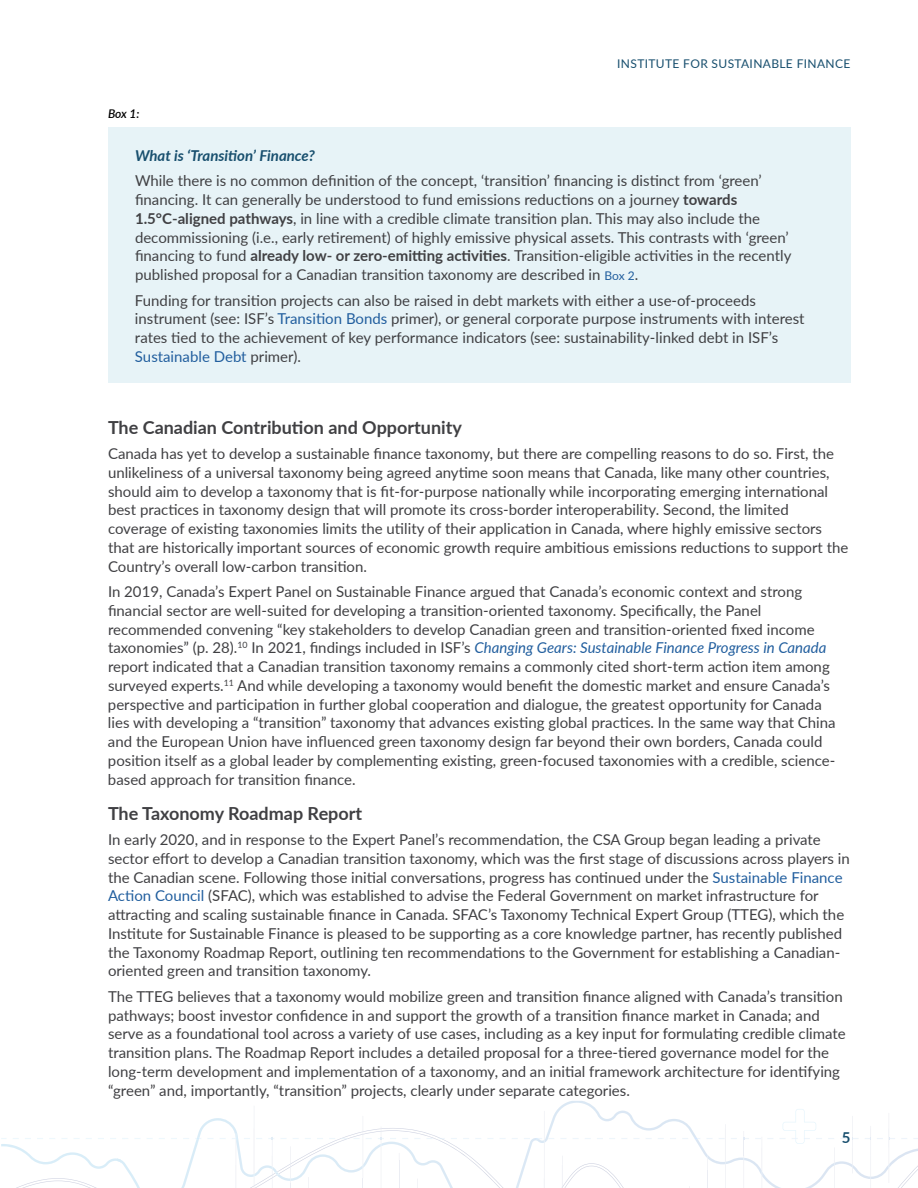
<style>
.page{position:relative;width:918px;height:1188px;background:#fff}
.page>*{position:absolute;margin:0;border:0;box-sizing:border-box;transform-origin:0 0}
.t1{font:700 18px "Lato";color:#404043}
.t2{font:15px/18.8px "Lato";color:#404043}
.t3{font:italic 700 15px "Lato";color:#184f6e}
.t4{font:700 15px "Lato";color:#184f6e}
.t5{font:12px "Lato";letter-spacing:.03em;color:#184f6e}
.t6{font:italic 600 12px "Lato";color:#000}
.s1{font-weight:700}
.s2{font-size:12px;color:#215e9e}
.s3{color:#215e9e}
.s4{font-style:italic;color:#215e9e}
</style>
<div class="page">
<svg style="left:1px;top:1101px;width:917px;height:87px"></svg>
<div style="left:108px;top:127px;width:742px;height:256px;background:#e7f3f7"></div>
<p class="t6" style="left:108px;top:105px;width:33px">Box 1:</p>
<p class="t5" style="left:617px;top:55px;width:235px">INSTITUTE FOR SUSTAINABLE FINANCE</p>
<p class="t3" style="left:135px;top:144px;width:182px">What is ‘Transition’ Finance?</p>
<p class="t2" style="left:135px;top:171px;width:658px">While there is no common definition of the concept, ‘transition’ financing is distinct from ‘green’ financing. It can generally be understood to fund emissions reductions on a journey <span class="s1">towards 1.5°C-aligned pathways</span>, in line with a credible climate transition plan. This may also include the decommissioning (i.e., early retirement) of highly emissive physical assets. This contrasts with ‘green’ financing to fund <span class="s1">already low- or zero-emitting activities</span>. Transition-eligible activities in the recently published proposal for a Canadian transition taxonomy are described in <span class="s2">Box 2</span>.</p>
<p class="t2" style="left:135px;top:290px;width:671px">Funding for transition projects can also be raised in debt markets with either a use-of-proceeds instrument (see: ISF’s <span class="s3">Transition Bonds</span> primer), or general corporate purpose instruments with interest rates tied to the achievement of key performance indicators (see: sustainability-linked debt in ISF’s <span class="s3">Sustainable Debt</span> primer).</p>
<p class="t1" style="left:108px;top:414px;width:355px">The Canadian Contribution and Opportunity</p>
<p class="t2" style="left:108px;top:444px;width:742px">Canada has yet to develop a sustainable finance taxonomy, but there are compelling reasons to do so. First, the unlikeliness of a universal taxonomy being agreed anytime soon means that Canada, like many other countries, should aim to develop a taxonomy that is fit-for-purpose nationally while incorporating emerging international best practices in taxonomy design that will promote its cross-border interoperability. Second, the limited coverage of existing taxonomies limits the utility of their application in Canada, where highly emissive sectors that are historically important sources of economic growth require ambitious emissions reductions to support the Country’s overall low-carbon transition.</p>
<p class="t2" style="left:108px;top:582px;width:729px">In 2019, Canada’s Expert Panel on Sustainable Finance argued that Canada’s economic context and strong financial sector are well-suited for developing a transition-oriented taxonomy. Specifically, the Panel recommended convening “key stakeholders to develop Canadian green and transition-oriented fixed income taxonomies” (p. 28).<sup>10</sup> In 2021, findings included in ISF’s <span class="s4">Changing Gears: Sustainable Finance Progress in Canada </span>report indicated that a Canadian transition taxonomy remains a commonly cited short-term action item among surveyed experts.<sup>11</sup> And while developing a taxonomy would benefit the domestic market and ensure Canada’s perspective and participation in further global cooperation and dialogue, the greatest opportunity for Canada lies with developing a “transition” taxonomy that advances existing global practices. In the same way that China and the European Union have influenced green taxonomy design far beyond their own borders, Canada could position itself as a global leader by complementing existing, green-focused taxonomies with a credible, science&shy;based approach for transition finance.</p>
<p class="t1" style="left:108px;top:800px;width:256px">The Taxonomy Roadmap Report</p>
<p class="t2" style="left:108px;top:830px;width:743px">In early 2020, and in response to the Expert Panel’s recommendation, the CSA Group began leading a private sector effort to develop a Canadian transition taxonomy, which was the first stage of discussions across players in the Canadian scene. Following those initial conversations, progress has continued under the <span class="s3">Sustainable Finance Action Council</span> (SFAC), which was established to advise the Federal Government on market infrastructure for attracting and scaling sustainable finance in Canada. SFAC’s Taxonomy Technical Expert Group (TTEG), which the Institute for Sustainable Finance is pleased to be supporting as a core knowledge partner, has recently published the Taxonomy Roadmap Report, outlining ten recommendations to the Government for establishing a Canadian&shy;oriented green and transition taxonomy.</p>
<p class="t2" style="left:108px;top:986px;width:739px">The TTEG believes that a taxonomy would mobilize green and transition finance aligned with Canada’s transition pathways; boost investor confidence in and support the growth of a transition finance market in Canada; and serve as a foundational tool across a variety of use cases, including as a key input for formulating credible climate transition plans. The Roadmap Report includes a detailed proposal for a three-tiered governance model for the long-term development and implementation of a taxonomy, and an initial framework architecture for identifying “green” and, importantly, “transition” projects, clearly under separate categories.</p>
<p class="t4" style="left:842px;top:1126px;width:10px">5</p>
</div>
